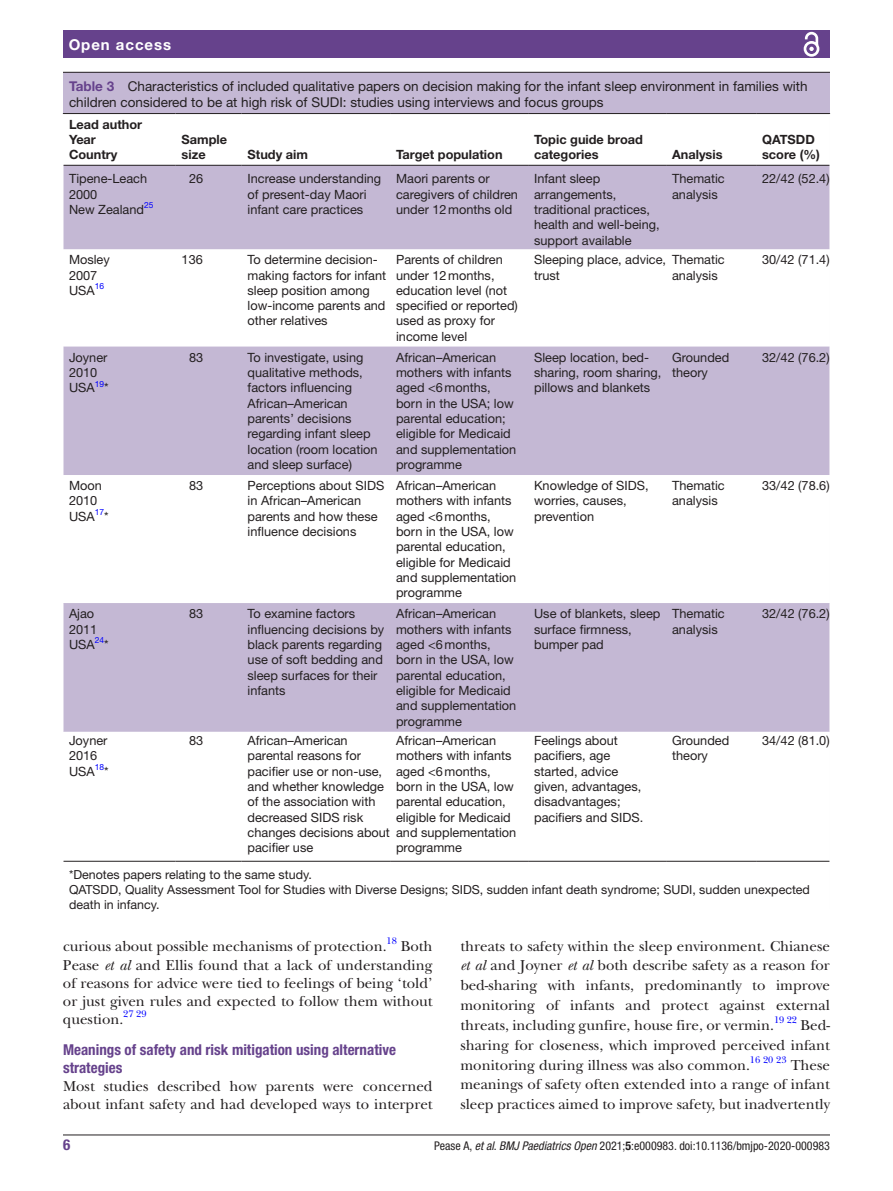
<style>
.page{position:relative;width:893px;height:1191px;background:#fff}
.page>*{position:absolute;margin:0;border:0;box-sizing:border-box;transform-origin:0 0}
.t1{font:15px/19.8px "New Baskerville";color:#231f20;text-align:justify}
.t2{font:700 condensed 15px/18px "Helvetica Neue LT Std";color:#66428c}
.t3{font:700 15px "Helvetica Neue LT Std";letter-spacing:.065em;color:#fff}
.t4{font:13.5px/16.5px "Helvetica Neue LT Std";color:#231f20}
.t5{font:12.75px/15.3px "Helvetica Neue LT Std";color:#231f20}
.t6{font:700 12.75px/15.3px "Helvetica Neue LT Std";color:#231f20}
.t7{font:12.45px/15px "Helvetica Neue LT Std";color:#231f20}
.t8{font:condensed 12px "Helvetica Neue LT Std";color:#231f20}
.t9{font:9.9px "New Baskerville";color:#00f}
.t10{font:8.4px "Helvetica Neue LT Std";color:#00f}
.s1{font-weight:700;color:#66428c}
.s2{font-size:12.75px;color:#231f20}
.s3{font-style:italic}
.s4{font-weight:700}
</style>
<div class="page">
<hr style="left:63px;top:1134px;width:767px;height:1px;background:#231f20">
<div style="left:63px;top:31px;width:767px;height:27px;background:#66428c"></div>
<svg style="left:803px;top:31px;width:17px;height:26px"></svg>
<div style="left:63px;top:73px;width:767px;height:836px;background:#c4b8d4"></div>
<hr style="left:63px;top:72px;width:767px;height:1px;background:#231f20">
<div style="left:64px;top:114px;width:766px;height:795px;background:#fff"></div>
<svg style="left:64px;top:166px;width:766px;height:565px"></svg>
<hr style="left:63px;top:113px;width:113px;height:1px;background:#231f20">
<hr style="left:63px;top:165px;width:113px;height:1px;background:#231f20">
<hr style="left:176px;top:113px;width:66px;height:1px;background:#231f20">
<hr style="left:176px;top:165px;width:66px;height:1px;background:#231f20">
<hr style="left:242px;top:113px;width:148px;height:1px;background:#231f20">
<hr style="left:242px;top:165px;width:148px;height:1px;background:#231f20">
<hr style="left:390px;top:113px;width:138px;height:1px;background:#231f20">
<hr style="left:390px;top:165px;width:138px;height:1px;background:#231f20">
<hr style="left:528px;top:113px;width:138px;height:1px;background:#231f20">
<hr style="left:528px;top:165px;width:138px;height:1px;background:#231f20">
<hr style="left:666px;top:113px;width:90px;height:1px;background:#231f20">
<hr style="left:666px;top:165px;width:90px;height:1px;background:#231f20">
<hr style="left:756px;top:113px;width:74px;height:1px;background:#231f20">
<hr style="left:756px;top:165px;width:74px;height:1px;background:#231f20">
<hr style="left:63px;top:861px;width:113px;height:1px;background:#231f20">
<hr style="left:176px;top:861px;width:66px;height:1px;background:#231f20">
<hr style="left:242px;top:861px;width:148px;height:1px;background:#231f20">
<hr style="left:390px;top:861px;width:138px;height:1px;background:#231f20">
<hr style="left:528px;top:861px;width:138px;height:1px;background:#231f20">
<hr style="left:666px;top:861px;width:90px;height:1px;background:#231f20">
<hr style="left:756px;top:861px;width:74px;height:1px;background:#231f20">
<hr style="left:63px;top:114px;width:1px;height:51px;background:#fff">
<hr style="left:63px;top:165px;width:1px;height:84px;background:#fff">
<hr style="left:63px;top:249px;width:1px;height:98px;background:#fff">
<hr style="left:63px;top:347px;width:1px;height:128px;background:#fff">
<hr style="left:63px;top:475px;width:1px;height:128px;background:#fff">
<hr style="left:63px;top:603px;width:1px;height:128px;background:#fff">
<hr style="left:63px;top:731px;width:1px;height:130px;background:#fff">
<hr style="left:63px;top:861px;width:1px;height:48px;background:#fff">
<hr style="left:69px;top:878px;width:761px;height:2px;background:#fff">
<hr style="left:69px;top:908px;width:761px;height:1px;background:#fff">
<p class="t3" style="left:69px;top:35px;width:104px">Open access</p>
<p class="t4" style="left:69px;top:77px;width:740px"><span class="s1">Table 3</span> Characteristics of included qualitative papers on decision making for the infant sleep environment in families with children considered to be at high risk of SUDI: studies using interviews and focus groups</p>
<p class="t6" style="left:69px;top:116px;width:75px">Lead author<br>Year<br>Country</p>
<p class="t6" style="left:182px;top:131px;width:47px">Sample size</p>
<p class="t6" style="left:762px;top:131px;width:59px">QATSDD score (%)</p>
<p class="t6" style="left:534px;top:131px;width:110px">Topic guide broad categories</p>
<p class="t6" style="left:248px;top:147px;width:62px">Study aim</p>
<p class="t6" style="left:396px;top:147px;width:108px">Target population</p>
<p class="t6" style="left:672px;top:147px;width:52px">Analysis</p>
<p class="t5" style="left:69px;top:171px;width:86px">Tipene-Leach<br>2000<br>New Zealand<sup>25</sup></p>
<p class="t5" style="left:189px;top:171px;width:16px">26</p>
<p class="t5" style="left:248px;top:171px;width:135px">Increase understanding of present-day Maori infant care practices</p>
<p class="t5" style="left:396px;top:171px;width:123px">Maori parents or caregivers of children under 12months old</p>
<p class="t5" style="left:534px;top:171px;width:127px">Infant sleep arrangements, traditional practices, health and well-being, support available</p>
<p class="t5" style="left:672px;top:171px;width:54px">Thematic analysis</p>
<p class="t5" style="left:762px;top:171px;width:69px">22/42 (52.4)</p>
<p class="t5" style="left:69px;top:252px;width:42px">Mosley<br>2007<br>USA</p>
<p class="t5" style="left:182px;top:252px;width:23px">136</p>
<p class="t5" style="left:248px;top:252px;width:140px">To determine decision&shy;making factors for infant sleep position among low-income parents and other relatives</p>
<p class="t5" style="left:396px;top:252px;width:123px">Parents of children under 12months, education level (not specified or reported) used as proxy for income level</p>
<p class="t5" style="left:534px;top:252px;width:134px">Sleeping place, advice, trust</p>
<p class="t5" style="left:672px;top:252px;width:54px">Thematic analysis</p>
<p class="t5" style="left:762px;top:252px;width:69px">30/42 (71.4)</p>
<p class="t10" style="left:95px;top:281px;width:11px">16</p>
<p class="t5" style="left:69px;top:349px;width:41px">Joyner<br>2010<br>USA<sup>19</sup>*</p>
<p class="t5" style="left:189px;top:349px;width:16px">83</p>
<p class="t5" style="left:248px;top:349px;width:132px">To investigate, using qualitative methods, factors influencing<br>African–American parents’ decisions regarding infant sleep location (room location and sleep surface)</p>
<p class="t5" style="left:396px;top:349px;width:122px">African–American mothers with infants aged &lt;6months, born in the USA; low parental education; eligible for Medicaid and supplementation programme</p>
<p class="t5" style="left:534px;top:349px;width:129px">Sleep location, bed&shy;sharing, room sharing, pillows and blankets</p>
<p class="t5" style="left:672px;top:349px;width:59px">Grounded theory</p>
<p class="t5" style="left:762px;top:349px;width:69px">32/42 (76.2)</p>
<p class="t5" style="left:69px;top:478px;width:41px">Moon<br>2010<br>USA<sup>17</sup>*</p>
<p class="t5" style="left:189px;top:478px;width:16px">83</p>
<p class="t5" style="left:248px;top:478px;width:138px">Perceptions about SIDS in African–American parents and how these influence decisions</p>
<p class="t5" style="left:396px;top:478px;width:122px">African–American mothers with infants aged &lt;6months, born in the USA, low parental education, eligible for Medicaid and supplementation programme</p>
<p class="t5" style="left:534px;top:478px;width:116px">Knowledge of SIDS, worries, causes, prevention</p>
<p class="t5" style="left:672px;top:478px;width:54px">Thematic analysis</p>
<p class="t5" style="left:762px;top:478px;width:69px">33/42 (78.6)</p>
<p class="t5" style="left:69px;top:606px;width:41px">Ajao<br>2011<br>USA<sup>24</sup>*</p>
<p class="t5" style="left:189px;top:606px;width:16px">83</p>
<p class="t5" style="left:248px;top:606px;width:138px">To examine factors influencing decisions by black parents regarding use of soft bedding and sleep surfaces for their infants</p>
<p class="t5" style="left:396px;top:606px;width:122px">African–American mothers with infants aged &lt;6months, born in the USA, low parental education, eligible for Medicaid and supplementation programme</p>
<p class="t5" style="left:534px;top:606px;width:128px">Use of blankets, sleep surface firmness, bumper pad</p>
<p class="t5" style="left:672px;top:606px;width:54px">Thematic analysis</p>
<p class="t5" style="left:762px;top:606px;width:69px">32/42 (76.2)</p>
<p class="t5" style="left:69px;top:732px;width:40px">Joyner<br>2016<br>USA</p>
<p class="t5" style="left:189px;top:732px;width:16px">83</p>
<p class="t5" style="left:248px;top:732px;width:144px">African–American parental reasons for pacifier use or non-use, and whether knowledge of the association with decreased SIDS risk changes decisions about pacifier use</p>
<p class="t5" style="left:396px;top:732px;width:122px">African–American mothers with infants aged &lt;6months, born in the USA, low parental education, eligible for Medicaid and supplementation programme</p>
<p class="t5" style="left:534px;top:732px;width:111px">Feelings about pacifiers, age started, advice given, advantages, disadvantages; pacifiers and SIDS.</p>
<p class="t5" style="left:672px;top:732px;width:59px">Grounded theory</p>
<p class="t5" style="left:762px;top:732px;width:69px">34/42 (81.0)</p>
<p class="t7" style="left:69px;top:867px;width:742px">*Denotes papers relating to the same study.<br>QATSDD, Quality Assessment Tool for Studies with Diverse Designs; SIDS, sudden infant death syndrome; SUDI, sudden unexpected death in infancy.</p>
<p class="t10" style="left:95px;top:762px;width:15px">18<span class="s2">*</span></p>
<p class="t1" style="left:63px;top:936px;width:325px">curious about possible mechanisms of protection.</p>
<p class="t9" style="left:387px;top:935px;width:12px">18</p>
<p class="t1" style="left:63px;top:936px;width:371px;line-height:18.3px;text-indent:338px">Both Pease <span class="s3">et al</span> and Ellis found that a lack of understanding of reasons for advice were tied to feelings of being ‘told’ or just given rules and expected to follow them without question.</p>
<p class="t9" style="left:123px;top:1008px;width:25px">27 29</p>
<p class="t2" style="left:63px;top:1040px;width:334px">Meanings of safety and risk mitigation using alternative strategies</p>
<p class="t1" style="left:63px;top:1077px;width:371px;line-height:18px">Most studies described how parents were concerned about infant safety and had developed ways to interpret</p>
<p class="t1" style="left:460px;top:936px;width:371px">threats to safety within the sleep environment. Chianese <span class="s3">et al</span> and Joyner <span class="s3">et al</span> both describe safety as a reason for bed-sharing with infants, predominantly to improve monitoring of infants and protect against external threats, including gunfire, house fire, or vermin.</p>
<p class="t9" style="left:774px;top:1014px;width:24px">19 22</p>
<p class="t1" style="left:460px;top:1015px;width:371px;text-indent:340px">Bed&shy;sharing for closeness, which improved perceived infant monitoring during illness was also common.</p>
<p class="t9" style="left:750px;top:1053px;width:38px">16 20 23</p>
<p class="t1" style="left:460px;top:1055px;width:371px;text-indent:330px">These meanings of safety often extended into a range of infant sleep practices aimed to improve safety, but inadvertently</p>
<p class="t2" style="left:63px;top:1135px;width:9px">6</p>
<p class="t8" style="left:434px;top:1138px;width:397px">Pease A, <span class="s3">et al</span>. <span class="s3">BMJ Paediatrics Open</span> 2021;<span class="s4">5</span>:e000983. doi:10.1136/bmjpo-2020-000983</p>
</div>
